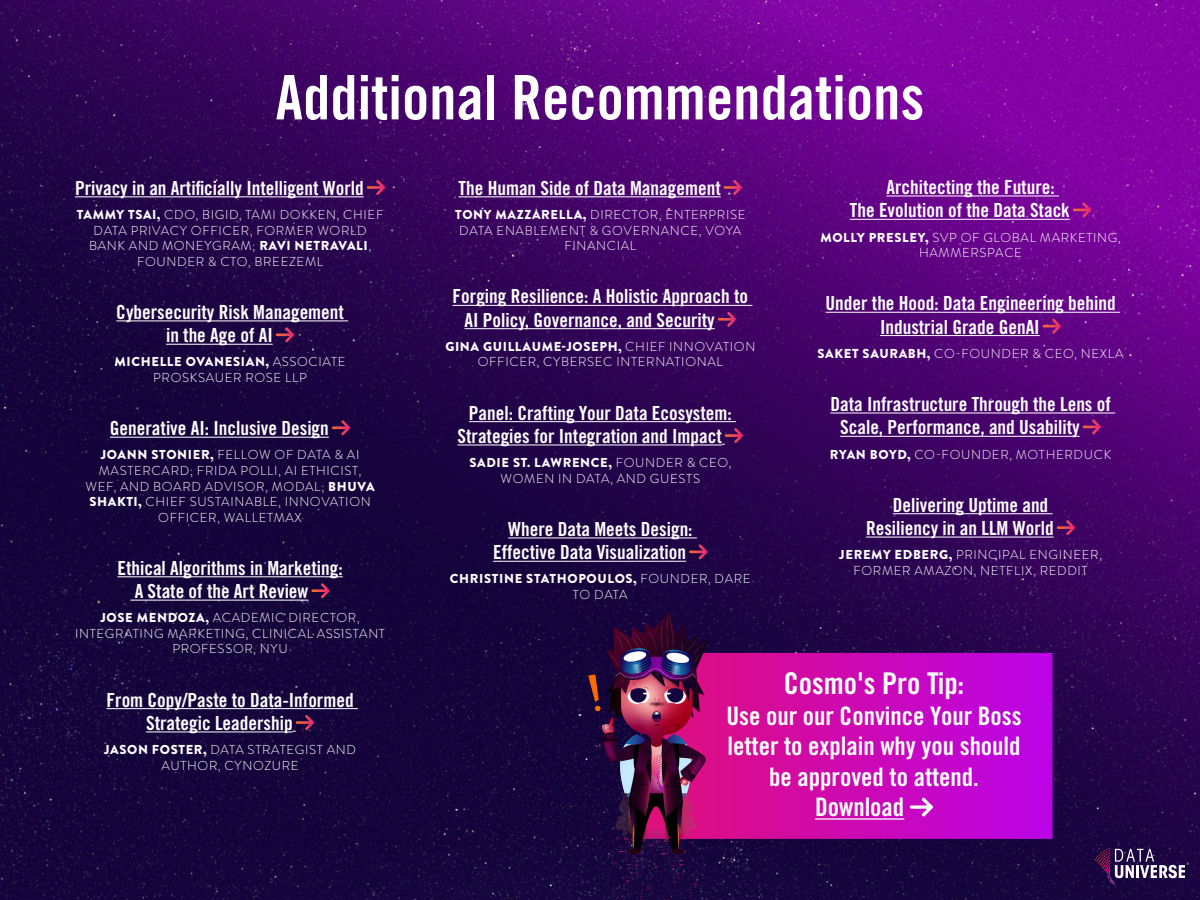
<style>
.page{position:relative;width:1200px;height:900px;background:#fff}
.page>*{position:absolute;margin:0;border:0;box-sizing:border-box;transform-origin:0 0}
.t1{font:61.5px "Trade Gothic LT Std Bd Cn 20";color:#fff}
.t2{font:30px "Trade Gothic LT Std Bd Cn 20";color:#fff}
.t3{font:25.5px "Trade Gothic LT Std Bd Cn 20";color:#fff}
.t4{font:19.5px/23.2px "Trade Gothic LT Std Bd Cn 20";color:#fff}
.t5{font:300 12.9px/15.6px "Brandon Grotesque";letter-spacing:.05em;color:#fff;text-align:center}
.t6{font:900 12.9px/15.6px "Brandon Grotesque";letter-spacing:.05em;color:#fff;text-align:center}
.s1{font-weight:900}
.s2{font-weight:300}
</style>
<div class="page">
<img style="left:0;top:0;width:1200px;height:900px">
<hr style="left:75px;top:196px;width:289px;height:1px;background:#fff">
<hr style="left:116px;top:320px;width:232px;height:1px;background:#fff">
<hr style="left:166px;top:344px;width:107px;height:1px;background:#fff">
<hr style="left:110px;top:437px;width:219px;height:1px;background:#fff">
<hr style="left:117px;top:576px;width:226px;height:1px;background:#fff">
<hr style="left:130px;top:600px;width:178px;height:1px;background:#fff">
<hr style="left:107px;top:708px;width:251px;height:1px;background:#fff">
<hr style="left:146px;top:731px;width:147px;height:1px;background:#fff">
<svg style="left:367px;top:180px;width:18px;height:15px"></svg>
<svg style="left:276px;top:327px;width:18px;height:15px"></svg>
<svg style="left:332px;top:420px;width:18px;height:15px"></svg>
<svg style="left:311px;top:583px;width:19px;height:15px"></svg>
<svg style="left:293px;top:715px;width:21px;height:17px"></svg>
<hr style="left:459px;top:196px;width:262px;height:1px;background:#fff">
<hr style="left:453px;top:305px;width:299px;height:1px;background:#fff">
<hr style="left:465px;top:328px;width:250px;height:1px;background:#fff">
<hr style="left:469px;top:421px;width:267px;height:1px;background:#fff">
<hr style="left:458px;top:444px;width:264px;height:1px;background:#fff">
<hr style="left:508px;top:537px;width:189px;height:1px;background:#fff">
<hr style="left:493px;top:561px;width:193px;height:1px;background:#fff">
<svg style="left:724px;top:180px;width:18px;height:15px"></svg>
<svg style="left:718px;top:312px;width:18px;height:15px"></svg>
<svg style="left:722px;top:428px;width:21px;height:17px"></svg>
<svg style="left:689px;top:544px;width:19px;height:15px"></svg>
<hr style="left:886px;top:195px;width:173px;height:1px;background:#fff">
<hr style="left:850px;top:219px;width:220px;height:1px;background:#fff">
<hr style="left:826px;top:312px;width:294px;height:1px;background:#fff">
<hr style="left:880px;top:335px;width:160px;height:1px;background:#fff">
<hr style="left:830px;top:413px;width:285px;height:1px;background:#fff">
<hr style="left:840px;top:436px;width:240px;height:1px;background:#fff">
<hr style="left:893px;top:513px;width:160px;height:1px;background:#fff">
<hr style="left:866px;top:537px;width:188px;height:1px;background:#fff">
<svg style="left:1073px;top:202px;width:18px;height:15px"></svg>
<svg style="left:1043px;top:319px;width:18px;height:15px"></svg>
<svg style="left:1083px;top:419px;width:18px;height:16px"></svg>
<svg style="left:1057px;top:520px;width:18px;height:15px"></svg>
<svg style="left:1104px;top:848px;width:81px;height:30px"></svg>
<svg style="left:718px;top:653px;width:334px;height:186px;background:#c907b9"></svg>
<img style="left:578px;top:609px;width:140px;height:291px">
<hr style="left:815px;top:818px;width:89px;height:2px;background:#fff">
<svg style="left:910px;top:798px;width:23px;height:19px"></svg>
<h1 class="t1" style="left:276px;top:60px;width:650px">Additional Recommendations</h1>
<h3 class="t4" style="left:75px;top:176px;width:290px">Privacy in an Artificially Intelligent World</h3>
<p class="t5" style="left:77px;top:207px;width:308px"><span class="s1">TAMMY TSAI,</span> CDO, BIGID, TAMI DOKKEN, CHIEF DATA PRIVACY OFFICER, FORMER WORLD BANK AND MONEYGRAM; <span class="s1">RAVI NETRAVALI</span>, FOUNDER &amp; CTO, BREEZEML</p>
<h3 class="t4" style="left:166px;top:300px;width:179px;text-indent:-50px">Cybersecurity Risk Management in the Age of AI</h3>
<p class="t5" style="left:114px;top:354px;width:233px"><span class="s1">MICHELLE OVANESIAN,</span> ASSOCIATE<br>PROSKSAUER ROSE LLP</p>
<h3 class="t4" style="left:110px;top:417px;width:220px">Generative AI: Inclusive Design</h3>
<p class="t5" style="left:86px;top:447px;width:291px"><span class="s1">JOANN STONIER,</span> FELLOW OF DATA &amp; AI MASTERCARD; FRIDA POLLI, AI ETHICIST, WEF, AND BOARD ADVISOR, MODAL; <span class="s1">BHUVA SHAKTI,</span> CHIEF SUSTAINABLE, INNOVATION OFFICER, WALLETMAX</p>
<h3 class="t4" style="left:135px;top:556px;width:210px;text-indent:-17px">Ethical Algorithms in Marketing:<br>A State of the Art Review</h3>
<p class="t5" style="left:75px;top:610px;width:311px"><span class="s1">JOSE MENDOZA,</span> ACADEMIC DIRECTOR,<br>INTEGRATING MARKETING, CLINICAL ASSISTANT<br>PROFESSOR, NYU</p>
<h3 class="t4" style="left:146px;top:688px;width:209px;text-indent:-39px">From Copy/Paste to Data-Informed<br>Strategic Leadership</h3>
<p class="t5" style="left:104px;top:742px;width:254px"><span class="s1">JASON FOSTER,</span> DATA STRATEGIST AND<br>AUTHOR, CYNOZURE</p>
<h3 class="t4" style="left:459px;top:176px;width:264px">The Human Side of Data Management</h3>
<p class="t5" style="left:455px;top:207px;width:292px"><span class="s1">TONY MAZZARELLA,</span> DIRECTOR, ENTERPRISE<br>DATA ENABLEMENT &amp; GOVERNANCE, VOYA<br>FINANCIAL</p>
<h3 class="t4" style="left:465px;top:285px;width:285px;text-indent:-12px">Forging Resilience: A Holistic Approach to<br>AI Policy, Governance, and Security</h3>
<p class="t5" style="left:445px;top:339px;width:311px"><span class="s1">GINA GUILLAUME-JOSEPH,</span> CHIEF INNOVATION<br>OFFICER, CYBERSEC INTERNATIONAL</p>
<h3 class="t4" style="left:458px;top:401px;width:276px;text-align:center">Panel: Crafting Your Data Ecosystem:<br>Strategies for Integration and Impact</h3>
<p class="t5" style="left:469px;top:455px;width:263px"><span class="s1">SADIE ST. LAWRENCE,</span> FOUNDER &amp; CEO,<br>WOMEN IN DATA, AND GUESTS</p>
<h3 class="t4" style="left:493px;top:517px;width:201px;text-indent:15px">Where Data Meets Design:<br>Effective Data Visualization</h3>
<p class="t6" style="left:450px;top:571px;width:302px">CHRISTINE STATHOPOULOS, <span class="s2">FOUNDER, DARE<br>TO DATA</span></p>
<h3 class="t4" style="left:850px;top:175px;width:222px;text-indent:37px">Architecting the Future:<br>The Evolution of the Data Stack</h3>
<p class="t5" style="left:820px;top:229px;width:302px"><span class="s1">MOLLY PRESLEY,</span> SVP OF GLOBAL MARKETING,<br>HAMMERSPACE</p>
<h3 class="t4" style="left:880px;top:292px;width:237px;text-indent:-55px">Under the Hood: Data Engineering behind<br>Industrial Grade GenAI</h3>
<p class="t5" style="left:818px;top:346px;width:308px"><span class="s1">SAKET SAURABH,</span> CO-FOUNDER &amp; CEO, NEXLA</p>
<h3 class="t4" style="left:840px;top:392px;width:272px;text-indent:-10px">Data Infrastructure Through the Lens of<br>Scale, Performance, and Usability</h3>
<p class="t5" style="left:830px;top:446px;width:283px"><span class="s1">RYAN BOYD,</span> CO-FOUNDER, MOTHERDUCK</p>
<h3 class="t4" style="left:866px;top:493px;width:189px;text-align:right">Delivering Uptime and<br>Resiliency in an LLM World</h3>
<p class="t5" style="left:839px;top:547px;width:264px"><span class="s1">JEREMY EDBERG,</span> PRINCIPAL ENGINEER,<br>FORMER AMAZON, NETFLIX, REDDIT</p>
<h2 class="t2" style="left:784px;top:665px;width:182px">Cosmo's Pro Tip:</h2>
<h3 class="t3" style="left:726px;top:700px;width:297px">Use our our Convince Your Boss</h3>
<h3 class="t3" style="left:728px;top:731px;width:295px">letter to explain why you should</h3>
<h3 class="t3" style="left:769px;top:761px;width:211px">be approved to attend.</h3>
<h3 class="t3" style="left:815px;top:792px;width:91px">Download</h3>
</div>
